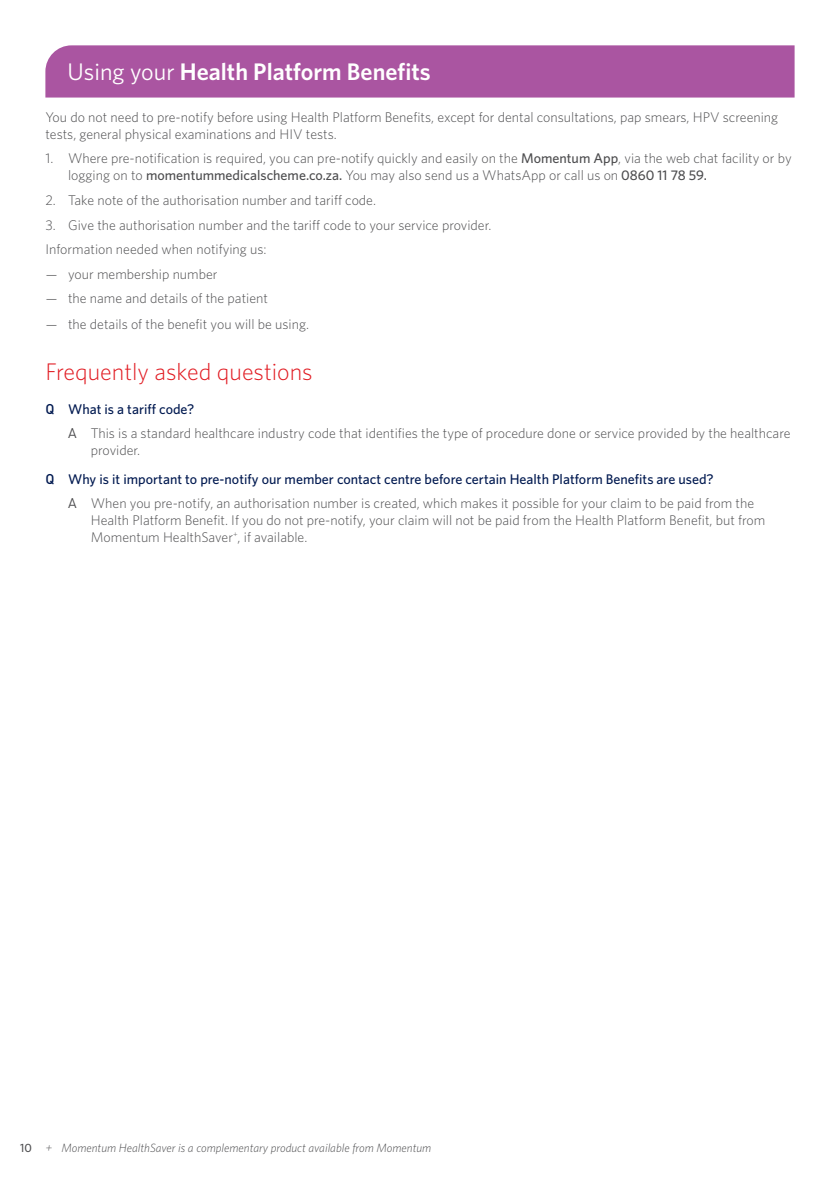
<style>
.page{position:relative;width:840px;height:1191px;background:#fff}
.page>*{position:absolute;margin:0;border:0;box-sizing:border-box;transform-origin:0 0}
.t1{font:600 24px "Whitney";color:#fff}
.t2{font:300 24px "Whitney";color:#e11b22}
.t3{font:300 14px/17px "Whitney";color:#4d4d4f}
.t4{font:500 14px/28.4px "Whitney";color:#001950}
.t5{font:italic 300 12px "Whitney";color:#4d4d4f}
.s1{font-weight:400}
.s2{font-weight:500}
.s3{font-family:"DINOT"}
.s4{font-family:"DINOT";font-weight:500;color:#001950}
.s5{font-weight:500;color:#001950}
.s6{font-family:"DINOT";font-weight:400}
.s7{font-weight:300;color:#4d4d4f}
.s8{font-weight:500;font-style:normal}
</style>
<div class="page">
<div style="left:45px;top:45px;width:749px;height:53px;background:#aa55a1"></div>
<h1 class="t1" style="left:67px;top:56px;width:364px"><span class="s1">Using your</span> Health Platform Benefits</h1>
<p class="t3" style="left:45px;top:108px;width:733px">You do not need to pre-notify before using Health Platform Benefits, except for dental consultations, pap smears, HPV screening tests, general physical examinations and HIV tests.</p>
<p class="t3" style="left:68px;top:149px;width:724px;text-indent:-23px">1. Where pre-notification is required, you can pre-notify quickly and easily on the <span class="s2">Momentum App</span>, via the web chat facility or by logging on to <span class="s2">momentummedicalscheme.co.za.</span> You may also send us a WhatsApp or call us on <span class="s2">0860 11 78 59.</span></p>
<p class="t3" style="left:45px;top:191px;width:332px">2. Take note of the authorisation number and tariff code.</p>
<p class="t3" style="left:45px;top:212px;width:447px;line-height:24.4px">3. Give the authorisation number and the tariff code to your service provider.<br>Information needed when notifying us:</p>
<p class="t3" style="left:45px;top:265px;width:173px"><span class="s3">—</span> your membership number</p>
<p class="t3" style="left:45px;top:289px;width:224px"><span class="s3">—</span> the name and details of the patient</p>
<p class="t3" style="left:45px;top:315px;width:265px"><span class="s3">—</span> the details of the benefit you will be using.</p>
<h1 class="t2" style="left:45px;top:355px;width:268px">Frequently asked questions</h1>
<p class="t3" style="left:68px;top:396px;width:723px;line-height:24.4px;text-indent:-23px"><span class="s4">Q</span> <span class="s5">What is a tariff code?<br></span><span class="s6">A</span> This is a standard healthcare industry code that identifies the type of procedure done or service provided by the healthcare</p>
<p class="t4" style="left:45px;top:436px;width:669px;text-indent:45px"><span class="s7">provider.<br></span><span class="s3">Q</span> Why is it important to pre-notify our member contact centre before certain Health Platform Benefits are used?</p>
<p class="t3" style="left:91px;top:494px;width:675px;text-indent:-23px"><span class="s6">A</span> When you pre-notify, an authorisation number is created, which makes it possible for your claim to be paid from the<br>Health Platform Benefit. If you do not pre-notify, your claim will not be paid from the Health Platform Benefit, but from<br>Momentum HealthSaver<sup>+</sup>, if available.</p>
<p class="t5" style="left:20px;top:1140px;width:412px"><span class="s8">10</span> + Momentum HealthSaver is a complementary product available from Momentum</p>
</div>
